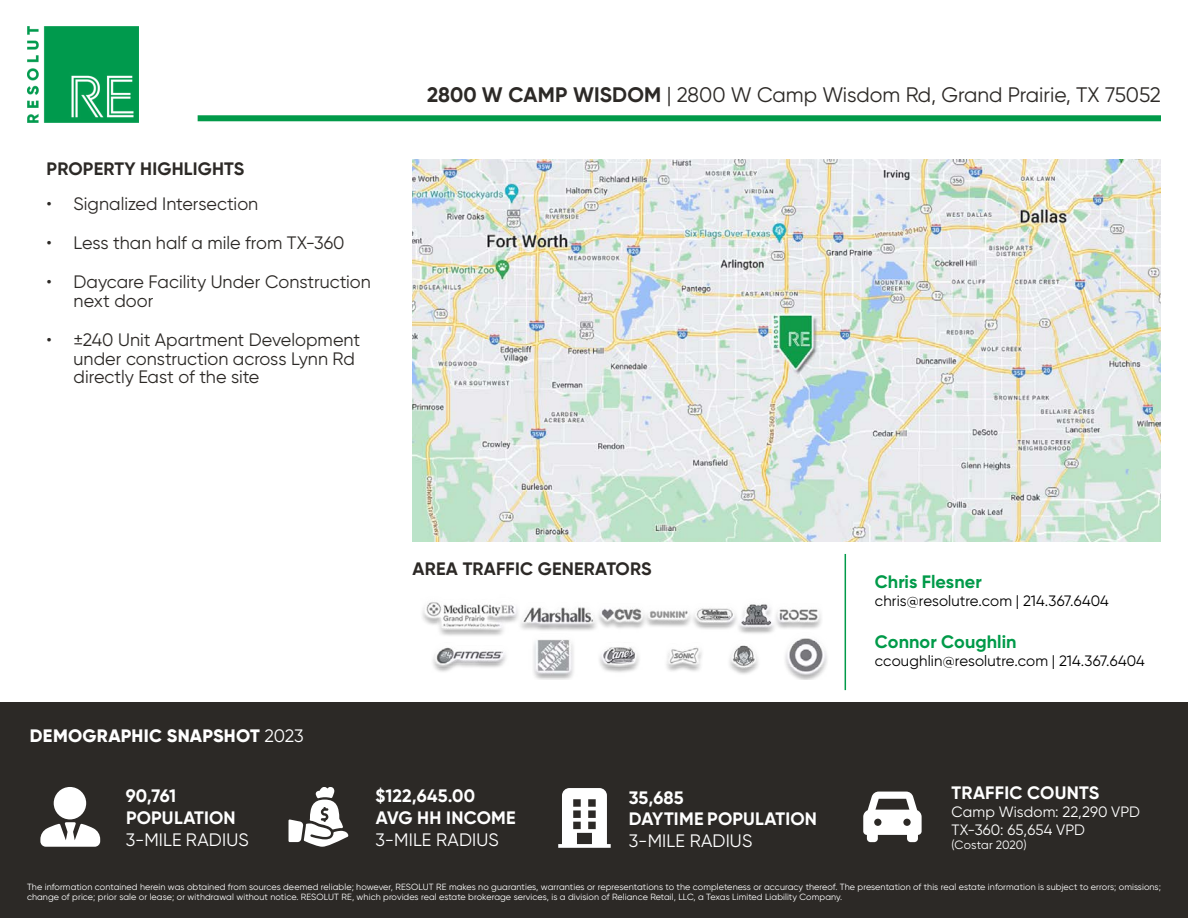
<style>
.page{position:relative;width:1188px;height:918px;background:#fff}
.page>*{position:absolute;margin:0;border:0;box-sizing:border-box;transform-origin:0 0}
.t1{font:21px "Gilroy";color:#2c2926}
.t2{font:18px/18.8px "Gilroy";color:#2c2926}
.t3{font:700 18px/21.6px "Gilroy";letter-spacing:.01em;color:#fff}
.t4{font:700 18px "Gilroy";letter-spacing:.01em;color:#2c2926}
.t5{font:18px "Gilroy";letter-spacing:.01em;color:#fff}
.t6{font:700 18px "Gilroy";color:#019a49}
.t7{font:800 18px "Gilroy";letter-spacing:.015em;color:#fff}
.t8{font:15px "Gilroy";letter-spacing:.005em;color:#000}
.t9{font:15px/18px "Gilroy";letter-spacing:.005em;color:#fff}
.t10{font:12px "Gilroy";letter-spacing:.005em;color:#fff}
.t11{font:9px/10.5px "Gilroy";letter-spacing:.01em;color:#fff}
.s1{font-weight:700}
.s2{font-weight:400}
</style>
<div class="page">
<img style="left:413px;top:160px;width:748px;height:382px">
<img style="left:422px;top:602px;width:405px;height:78px">
<hr style="left:845px;top:554px;width:1px;height:136px;background:#019a49">
<div style="left:0;top:702px;width:1188px;height:216px;background:#2c2926"></div>
<img style="left:27px;top:27px;width:112px;height:95px">
<div style="left:198px;top:115px;width:963px;height:6px;background:#019a49"></div>
<div style="left:54px;top:787px;width:32px;height:32px;background:#fff;border-radius:50%"></div>
<svg style="left:40px;top:822px;width:60px;height:25px"></svg>
<svg style="left:289px;top:787px;width:59px;height:60px"></svg>
<svg style="left:863px;top:792px;width:59px;height:50px"></svg>
<svg style="left:558px;top:788px;width:53px;height:60px"></svg>
<h2 class="t4" style="left:47px;top:157px;width:199px">PROPERTY HIGHLIGHTS</h2>
<h2 class="t2" style="left:47px;top:194px;width:213px">• Signalized Intersection</h2>
<h2 class="t2" style="left:47px;top:233px;width:300px">• Less than half a mile from TX-360</h2>
<h2 class="t2" style="left:74px;top:272px;width:299px;text-indent:-27px">• Daycare Facility Under Construction next door</h2>
<h2 class="t2" style="left:74px;top:330px;width:288px;text-indent:-27px">• ±240 Unit Apartment Development under construction across Lynn Rd directly East of the site</h2>
<h1 class="t1" style="left:427px;top:82px;width:735px"><span class="s1">2800 W CAMP WISDOM</span> | 2800 W Camp Wisdom Rd, Grand Prairie, TX 75052</h1>
<h2 class="t7" style="left:30px;top:724px;width:275px">DEMOGRAPHIC SNAPSHOT <span class="s2">2023</span></h2>
<h2 class="t4" style="left:413px;top:558px;width:240px">AREA TRAFFIC GENERATORS</h2>
<h2 class="t6" style="left:875px;top:571px;width:108px">Chris Flesner</h2>
<h3 class="t8" style="left:875px;top:592px;width:236px">chris@resolutre.com | 214.367.6404</h3>
<h2 class="t6" style="left:875px;top:630px;width:143px">Connor Coughlin</h2>
<h3 class="t8" style="left:875px;top:651px;width:272px">ccoughlin@resolutre.com | 214.367.6404</h3>
<h2 class="t3" style="left:126px;top:785px;width:111px">90,761<br>POPULATION</h2>
<h2 class="t5" style="left:126px;top:828px;width:124px">3-MILE RADIUS</h2>
<h2 class="t3" style="left:376px;top:785px;width:142px">$122,645.00<br>AVG HH INCOME</h2>
<h2 class="t5" style="left:376px;top:828px;width:125px">3-MILE RADIUS</h2>
<h2 class="t3" style="left:629px;top:786px;width:190px">35,685<br>DAYTIME POPULATION</h2>
<h2 class="t5" style="left:629px;top:829px;width:125px">3-MILE RADIUS</h2>
<h2 class="t3" style="left:952px;top:782px;width:149px">TRAFFIC COUNTS</h2>
<h3 class="t9" style="left:952px;top:802px;width:190px">Camp Wisdom: 22,290 VPD<br>TX-360: 65,654 VPD</h3>
<h3 class="t10" style="left:952px;top:838px;width:77px">(Costar 2020)</h3>
<p class="t11" style="left:27px;top:881px;width:1135px">The information contained herein was obtained from sources deemed reliable; however, RESOLUT RE makes no guaranties, warranties or representations to the completeness or accuracy thereof. The presentation of this real estate information is subject to errors; omissions; change of price; prior sale or lease; or withdrawal without notice. RESOLUT RE, which provides real estate brokerage services, is a division of Reliance Retail, LLC, a Texas Limited Liability Company.</p>
</div>
